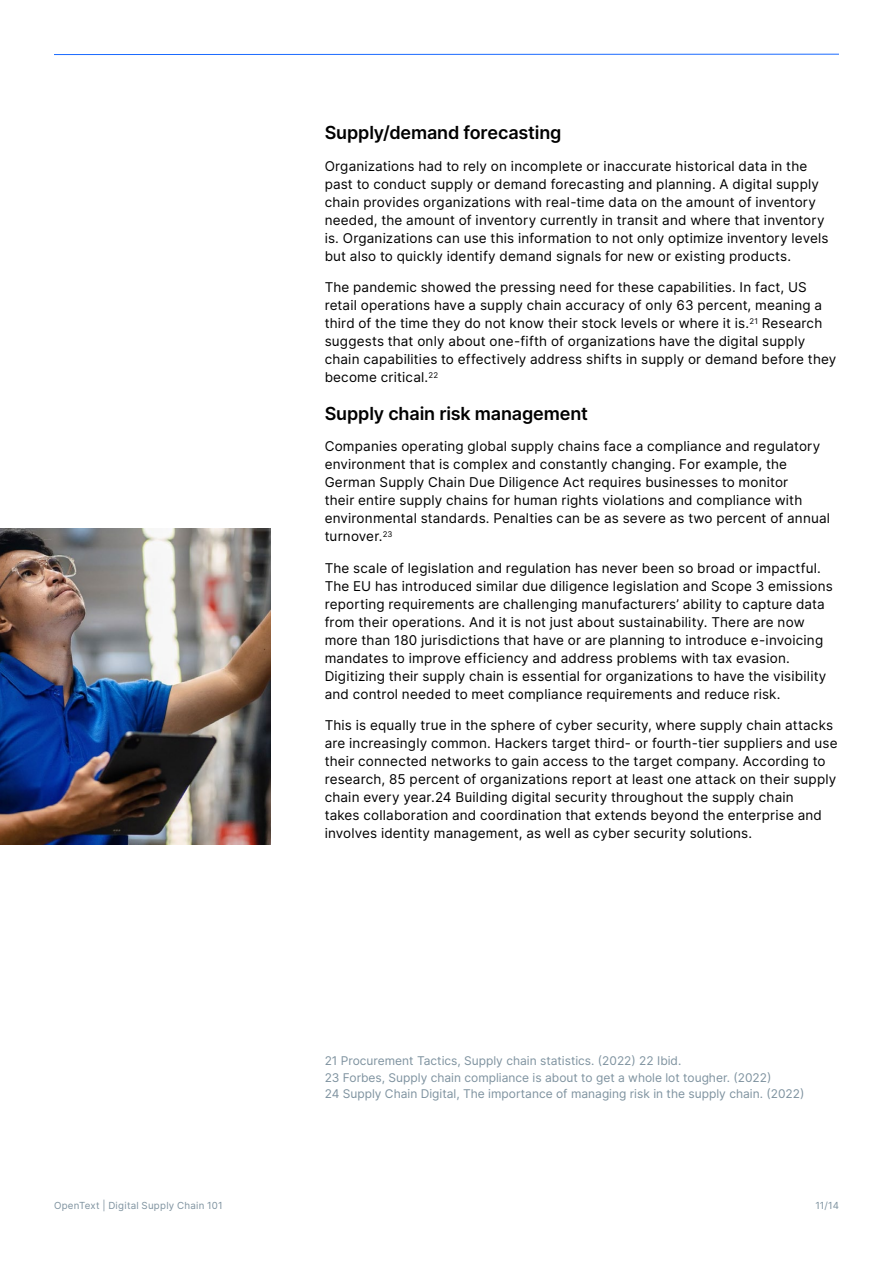
<style>
.page{position:relative;width:893px;height:1263px;background:#fff}
.page>*{position:absolute;margin:0;border:0;box-sizing:border-box;transform-origin:0 0}
.H3_Heading{font:600 18px "Inter";letter-spacing:-.01em;color:#000}
.Body{font:13.5px/18px "Inter";letter-spacing:.015em;color:#000}
.t1{font:12px/16.5px "Inter";color:#7e929f}
.t2{font:9.75px "Inter";letter-spacing:.025em;color:#7e929f}
</style>
<div class="page">
<hr style="left:54px;top:54px;width:785px;height:1px;background:#1a6aff">
<img style="left:0;top:528px;width:270px;height:317px">
<h3 class="H3_Heading" style="left:325px;top:119px;width:238px">Supply/demand forecasting</h3>
<p class="Body" style="left:325px;top:156px;width:505px">Organizations had to rely on incomplete or inaccurate historical data in the past to conduct supply or demand forecasting and planning. A digital supply chain provides organizations with real-time data on the amount of inventory needed, the amount of inventory currently in transit and where that inventory is. Organizations can use this information to not only optimize inventory levels but also to quickly identify demand signals for new or existing products.</p>
<p class="Body" style="left:325px;top:278px;width:513px">The pandemic showed the pressing need for these capabilities. In fact, US retail operations have a supply chain accuracy of only 63 percent, meaning a third of the time they do not know their stock levels or where it is.<sup>21</sup> Research suggests that only about one-fifth of organizations have the digital supply chain capabilities to effectively address shifts in supply or demand before they become critical.<sup>22</sup></p>
<h3 class="H3_Heading" style="left:325px;top:400px;width:265px">Supply chain risk management</h3>
<p class="Body" style="left:325px;top:437px;width:507px">Companies operating global supply chains face a compliance and regulatory environment that is complex and constantly changing. For example, the German Supply Chain Due Diligence Act requires businesses to monitor<br>their entire supply chains for human rights violations and compliance with environmental standards. Penalties can be as severe as two percent of annual turnover.<sup>23</sup></p>
<p class="Body" style="left:325px;top:558px;width:510px">The scale of legislation and regulation has never been so broad or impactful.<br>The EU has introduced similar due diligence legislation and Scope 3 emissions reporting requirements are challenging manufacturers’ ability to capture data from their operations. And it is not just about sustainability. There are now more than 180 jurisdictions that have or are planning to introduce e-invoicing mandates to improve efficiency and address problems with tax evasion.<br>Digitizing their supply chain is essential for organizations to have the visibility and control needed to meet compliance requirements and reduce risk.</p>
<p class="Body" style="left:325px;top:716px;width:514px">This is equally true in the sphere of cyber security, where supply chain attacks are increasingly common. Hackers target third- or fourth-tier suppliers and use their connected networks to gain access to the target company. According to research, 85 percent of organizations report at least one attack on their supply chain every year.24 Building digital security throughout the supply chain<br>takes collaboration and coordination that extends beyond the enterprise and involves identity management, as well as cyber security solutions.</p>
<p class="t1" style="left:325px;top:1052px;width:481px">21 Procurement Tactics, Supply chain statistics. (2022) 22 Ibid.<br>23 Forbes, Supply chain compliance is about to get a whole lot tougher. (2022)<br>24 Supply Chain Digital, The importance of managing risk in the supply chain. (2022)</p>
<p class="t2" style="left:54px;top:1198px;width:170px">OpenText | Digital Supply Chain 101</p>
<p class="t2" style="left:815px;top:1198px;width:25px">11/14</p>
</div>
